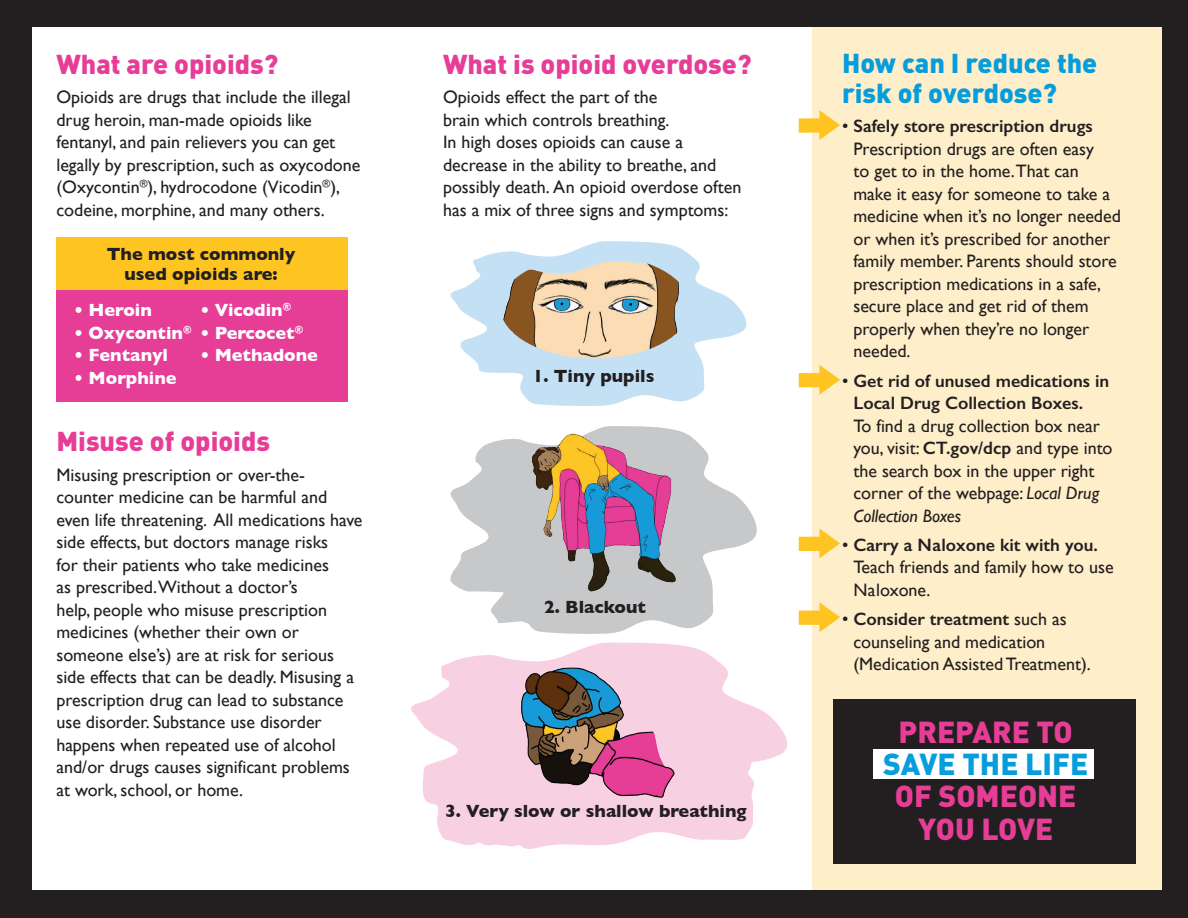
<style>
.page{position:relative;width:1188px;height:918px;background:#231f20}
.page>*{position:absolute;margin:0;border:0;box-sizing:border-box;transform-origin:0 0}
.t1{font:900 30px/32.2px "DIN";color:#e63e97;text-align:center}
.t2{font:900 30px "DIN";color:#069ddc}
.t3{font:900 27px "DIN";color:#e63e97}
.t4{font:900 27px/30px "DIN";color:#069ddc}
.t5{font:18px/22.5px "Gill Sans";color:#231f20}
.t6{font:700 18px/19.5px "Gill Sans";color:#231f20;text-align:center}
.t7{font:700 18px "Gill Sans";color:#fff}
.t8{font:600 18px/22.5px "Gill Sans";color:#231f20}
.s1{font-weight:600}
.s2{font-weight:400}
.s3{font-style:italic}
</style>
<div class="page">
<div style="left:32px;top:27px;width:1130px;height:863px;background:#fff"></div>
<div style="left:812px;top:27px;width:350px;height:863px;background:#feeec9"></div>
<svg style="left:450px;top:478px;width:247px;height:156px"></svg>
<svg style="left:411px;top:655px;width:376px;height:194px;fill:#f7d0e2"></svg>
<div style="left:56px;top:237px;width:292px;height:164px;background:#e63e97"></div>
<div style="left:56px;top:237px;width:292px;height:53px;background:#fec422"></div>
<div style="left:833px;top:700px;width:303px;height:164px;background:#231f20"></div>
<svg style="left:799px;top:110px;width:41px;height:30px"></svg>
<svg style="left:799px;top:365px;width:41px;height:30px"></svg>
<svg style="left:799px;top:528px;width:41px;height:30px"></svg>
<svg style="left:799px;top:602px;width:41px;height:30px"></svg>
<div style="left:874px;top:749px;width:220px;height:30px;background:#fff"></div>
<img style="left:478px;top:642px;width:245px;height:189px">
<img style="left:474px;top:426px;width:283px;height:200px">
<svg style="left:450px;top:241px;width:297px;height:165px;fill:#c4e0f4"></svg>
<img style="left:500px;top:255px;width:190px;height:103px">
<h2 class="t3" style="left:56px;top:46px;width:223px">What are opioids?</h2>
<p class="t5" style="left:56px;top:86px;width:306px">Opioids are drugs that include the illegal drug heroin, man-made opioids like fentanyl, and pain relievers you can get legally by prescription, such as oxycodone (Oxycontin<sup>®</sup>), hydrocodone (Vicodin<sup>®</sup>), codeine, morphine, and many others.</p>
<p class="t6" style="left:107px;top:244px;width:190px">The most commonly used opioids are:</p>
<p class="t7" style="left:74px;top:300px;width:79px">• Heroin</p>
<p class="t7" style="left:74px;top:322px;width:119px">• Oxycontin<sup>®</sup></p>
<p class="t7" style="left:74px;top:345px;width:95px">• Fentanyl</p>
<p class="t7" style="left:74px;top:367px;width:104px">• Morphine</p>
<p class="t7" style="left:200px;top:300px;width:92px">• Vicodin<sup>®</sup></p>
<p class="t7" style="left:200px;top:322px;width:104px">• Percocet<sup>®</sup></p>
<p class="t7" style="left:200px;top:345px;width:119px">• Methadone</p>
<h2 class="t3" style="left:56px;top:424px;width:215px">Misuse of opioids</h2>
<p class="t5" style="left:56px;top:463px;width:308px">Misusing prescription or over-the&shy;counter medicine can be harmful and even life threatening. All medications have side effects, but doctors manage risks<br>for their patients who take medicines<br>as prescribed.Without a doctor’s<br>help, people who misuse prescription medicines (whether their own or someone else’s) are at risk for serious side effects that can be deadly. Misusing a prescription drug can lead to substance use disorder. Substance use disorder happens when repeated use of alcohol and/or drugs causes significant problems at work, school, or home.</p>
<h2 class="t3" style="left:443px;top:46px;width:310px">What is opioid overdose?</h2>
<p class="t5" style="left:443px;top:86px;width:300px">Opioids effect the part of the<br>brain which controls breathing.<br>In high doses opioids can cause a decrease in the ability to breathe, and possibly death. An opioid overdose often has a mix of three signs and symptoms:</p>
<p class="t6" style="left:533px;top:366px;width:123px">1. Tiny pupils</p>
<p class="t6" style="left:544px;top:597px;width:103px">2. Blackout</p>
<p class="t6" style="left:445px;top:801px;width:303px">3. Very slow or shallow breathing</p>
<h2 class="t4" style="left:842px;top:47px;width:257px">How can I reduce the risk of overdose?</h2>
<p class="t5" style="left:853px;top:115px;width:269px;text-indent:-11px">• <span class="s1">Safely store prescription drugs<br></span>Prescription drugs are often easy<br>to get to in the home.That can make it easy for someone to take a medicine when it’s no longer needed or when it’s prescribed for another family member. Parents should store prescription medications in a safe, secure place and get rid of them properly when they’re no longer needed.</p>
<p class="t8" style="left:853px;top:369px;width:257px;text-indent:-11px"><span class="s2">•</span> Get rid of unused medications in<br>Local Drug Collection Boxes.</p>
<p class="t5" style="left:853px;top:414px;width:261px">To find a drug collection box near you, visit: <span class="s1">CT.gov/dcp</span> and type into the search box in the upper right corner of the webpage: <span class="s3">Local Drug<br>Collection Boxes</span></p>
<p class="t5" style="left:853px;top:533px;width:262px;text-indent:-11px">• <span class="s1">Carry a Naloxone kit with you.<br></span>Teach friends and family how to use<br>Naloxone.</p>
<p class="t5" style="left:853px;top:608px;width:239px;text-indent:-11px">• <span class="s1">Consider treatment</span> such as counseling and medication (Medication Assisted Treatment).</p>
<h1 class="t1" style="left:899px;top:714px;width:176px">PREPARE TO</h1>
<h1 class="t2" style="left:883px;top:744px;width:207px">SAVE THE LIFE</h1>
<h1 class="t1" style="left:895px;top:779px;width:183px">OF SOMEONE<br>YOU LOVE</h1>
</div>
